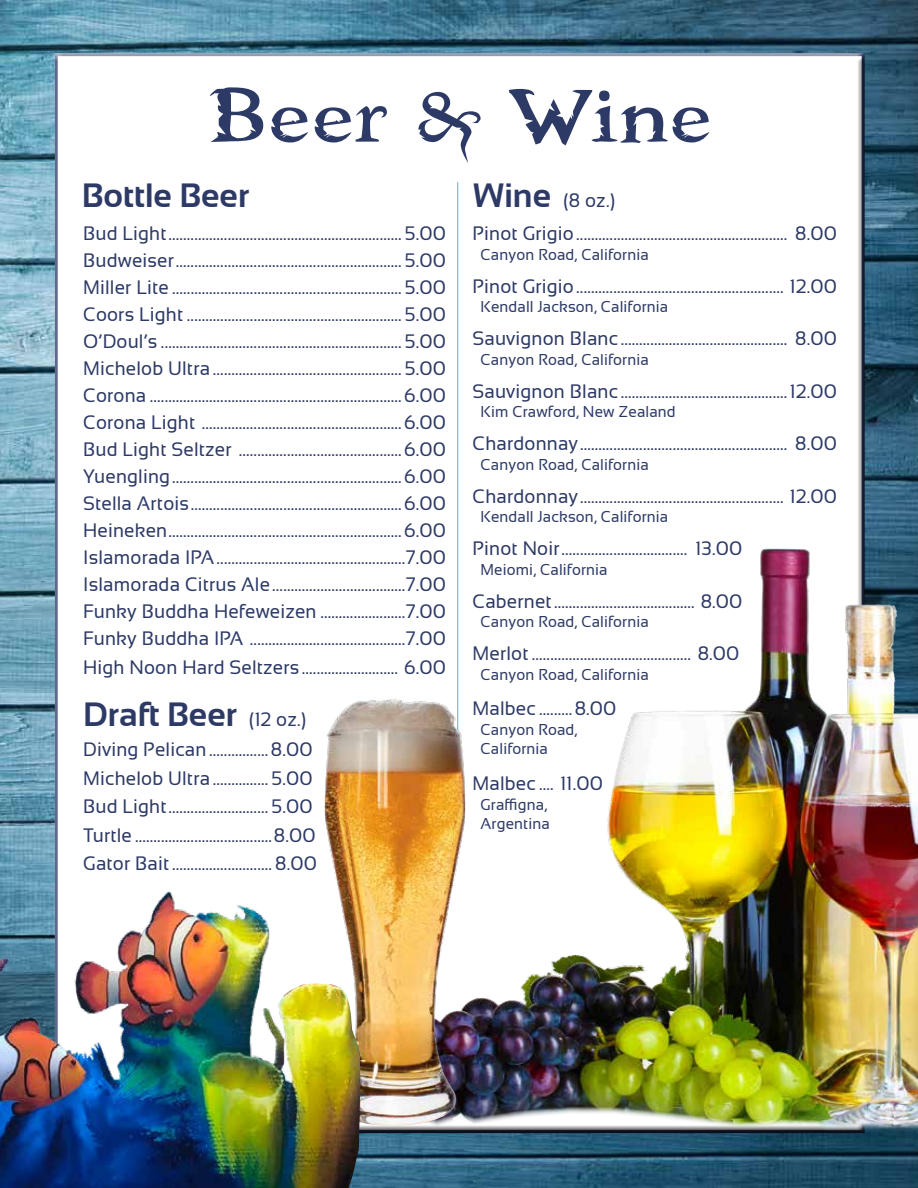
<style>
.page{position:relative;width:918px;height:1188px;background:#fff}
.page>*{position:absolute;margin:0;border:0;box-sizing:border-box;transform-origin:0 0}
.t1{font:111px "Booter Five Zero";color:#2d3a66}
.t2{font:700 33.75px "Sansation";color:#2d3a66}
.t3{font:19.5px/27px "Sansation";letter-spacing:.01em;color:#2d3a66;text-align:justify;scale:.96 1}
.t4{font:15.75px/19.5px "Sansation";letter-spacing:.01em;color:#2d3a66;scale:.96 1}
.s1{font-weight:700;font-size:33.75px}
.s2{font-weight:400;font-size:19.5px}
</style>
<div class="page">
<img style="left:0;top:0;width:918px;height:1188px">
<div style="left:53px;top:53px;width:813px;height:1080px;background:#fff"></div>
<hr style="left:457px;top:182px;width:1px;height:655px;background:#4bb5e4">
<img style="left:360px;top:548px;width:558px;height:583px">
<img style="left:325px;top:698px;width:140px;height:427px">
<img style="left:0;top:890px;width:360px;height:298px">
<h1 class="t1" style="left:207px;top:62px;width:507px">Beer &amp; Wine</h1>
<h2 class="t2" style="left:82px;top:177px;width:169px">Bottle Beer</h2>
<p class="t3" style="left:473px;top:187px;width:149px"><span class="s1">Wine</span> (8 oz.)</p>
<p class="t3" style="left:83px;top:220px;width:380px">Bud Light............................................................... 5.00<br>Budweiser............................................................. 5.00<br>Miller Lite .............................................................. 5.00<br>Coors Light .......................................................... 5.00<br>O’Doul’s ................................................................. 5.00<br>Michelob Ultra ................................................... 5.00<br>Corona ....................................................................6.00<br>Corona Light ......................................................6.00<br>Bud Light Seltzer ............................................6.00<br>Yuengling..............................................................6.00<br>Stella Artois.........................................................6.00<br>Heineken...............................................................6.00<br>Islamorada IPA...................................................7.00<br>Islamorada Citrus Ale....................................7.00<br>Funky Buddha Hefeweizen .......................7.00<br>Funky Buddha IPA ..........................................7.00</p>
<p class="t3" style="left:83px;top:654px;width:380px">High Noon Hard Seltzers .......................... 6.00</p>
<p class="t3" style="left:473px;top:220px;width:381px">Pinot Grigio......................................................... 8.00</p>
<p class="t4" style="left:481px;top:244px;width:177px">Canyon Road, California</p>
<p class="t3" style="left:473px;top:272px;width:381px">Pinot Grigio........................................................ 12.00</p>
<p class="t4" style="left:481px;top:297px;width:197px">Kendall Jackson, California</p>
<p class="t3" style="left:473px;top:325px;width:381px">Sauvignon Blanc ............................................. 8.00</p>
<p class="t4" style="left:481px;top:349px;width:177px">Canyon Road, California</p>
<p class="t3" style="left:473px;top:377px;width:381px">Sauvignon Blanc .............................................12.00</p>
<p class="t4" style="left:481px;top:402px;width:205px">Kim Crawford, New Zealand</p>
<p class="t3" style="left:473px;top:430px;width:381px">Chardonnay........................................................ 8.00</p>
<p class="t4" style="left:481px;top:454px;width:177px">Canyon Road, California</p>
<p class="t3" style="left:473px;top:482px;width:381px">Chardonnay....................................................... 12.00</p>
<p class="t4" style="left:481px;top:507px;width:197px">Kendall Jackson, California</p>
<p class="t3" style="left:473px;top:535px;width:283px">Pinot Noir.................................. 13.00</p>
<p class="t4" style="left:481px;top:559px;width:134px">Meiomi, California</p>
<p class="t3" style="left:473px;top:587px;width:283px">Cabernet...................................... 8.00</p>
<p class="t4" style="left:481px;top:612px;width:177px">Canyon Road, California</p>
<p class="t3" style="left:473px;top:640px;width:280px">Merlot ........................................... 8.00</p>
<p class="t4" style="left:481px;top:664px;width:177px">Canyon Road, California</p>
<p class="t3" style="left:473px;top:695px;width:152px">Malbec .........8.00</p>
<p class="t4" style="left:481px;top:720px;width:102px">Canyon Road,<br>California</p>
<p class="t3" style="left:473px;top:770px;width:137px">Malbec .... 11.00</p>
<p class="t4" style="left:481px;top:794px;width:74px">Graffigna,<br>Argentina</p>
<h2 class="t2" style="left:83px;top:696px;width:224px">Draft Beer <span class="s2">(12 oz.)</span></h2>
<p class="t3" style="left:83px;top:735px;width:245px;line-height:28.5px;text-align:left">Diving Pelican................8.00<br>Michelob Ultra ............... 5.00<br>Bud Light........................... 5.00<br>Turtle .....................................8.00<br>Gator Bait........................... 8.00</p>
</div>
